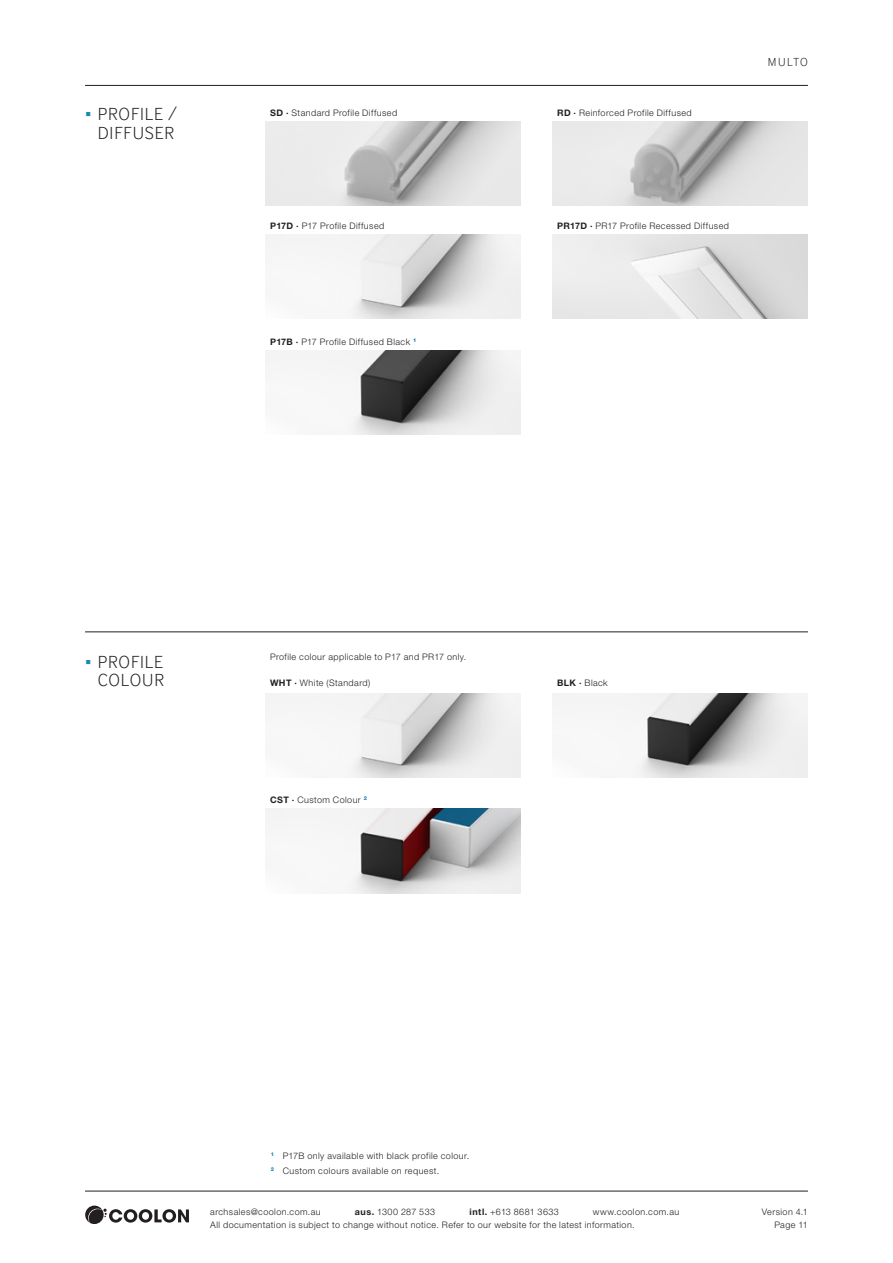
<style>
.page{position:relative;width:893px;height:1263px;background:#fff}
.page>*{position:absolute;margin:0;border:0;box-sizing:border-box;transform-origin:0 0}
.t1{font:300 18px/18.8px "Inter Face";letter-spacing:.05em;color:#231f20;text-align:center}
.t2{font:300 12px "Inter Face";letter-spacing:.105em;color:#231f20}
.bodycopy{font:300 9px/12.8px "Helvetica Neue LT Std";letter-spacing:.05em;color:#231f20;text-align:right}
.bodycopy-2{font:800 5.25px "Helvetica Neue LT Std";color:#1a89ae}
.s1{font-family:"Arial Narrow";font-weight:400;color:#1a89ae}
.s2{font-weight:700}
</style>
<div class="page">
<svg style="left:85px;top:1205px;width:104px;height:19px"></svg>
<hr style="left:85px;top:1191px;width:723px;height:1px;background:#231f20">
<hr style="left:85px;top:85px;width:723px;height:1px;background:#231f20">
<hr style="left:85px;top:631px;width:723px;height:1px;background:#231f20">
<img style="left:266px;top:693px;width:255px;height:84px">
<img style="left:266px;top:809px;width:255px;height:84px">
<img style="left:553px;top:693px;width:255px;height:84px">
<img style="left:266px;top:121px;width:255px;height:85px">
<img style="left:266px;top:235px;width:255px;height:84px">
<img style="left:266px;top:350px;width:255px;height:85px">
<img style="left:553px;top:121px;width:255px;height:85px">
<img style="left:553px;top:235px;width:255px;height:84px">
<p class="t1" style="left:85px;top:105px;width:93px"><span class="s1">▪</span> PROFILE /<br>DIFFUSER</p>
<p class="bodycopy" style="left:270px;top:106px;width:129px"><span class="s2">SD ·</span> Standard Profile Diffused</p>
<p class="bodycopy" style="left:270px;top:219px;width:116px"><span class="s2">P17D ·</span> P17 Profile Diffused</p>
<p class="bodycopy" style="left:270px;top:335px;width:148px"><span class="s2">P17B ·</span> P17 Profile Diffused Black <sup>1</sup></p>
<p class="bodycopy" style="left:557px;top:106px;width:136px"><span class="s2">RD ·</span> Reinforced Profile Diffused</p>
<h2 class="t2" style="left:768px;top:55px;width:42px">MULTO</h2>
<p class="bodycopy" style="left:557px;top:219px;width:173px"><span class="s2">PR17D ·</span> PR17 Profile Recessed Diffused</p>
<p class="t1" style="left:85px;top:652px;width:81px;text-align:right"><span class="s1">▪</span> PROFILE<br>COLOUR</p>
<p class="bodycopy" style="left:270px;top:650px;width:198px">Profile colour applicable to P17 and PR17 only.</p>
<p class="bodycopy" style="left:270px;top:676px;width:102px"><span class="s2">WHT ·</span> White (Standard)</p>
<p class="bodycopy" style="left:557px;top:676px;width:52px"><span class="s2">BLK ·</span> Black</p>
<p class="bodycopy" style="left:270px;top:793px;width:99px"><span class="s2">CST ·</span> Custom Colour <sup>2</sup></p>
<p class="bodycopy-2" style="left:271px;top:1151px;width:5px">1</p>
<p class="bodycopy" style="left:283px;top:1149px;width:188px">P17B only available with black profile colour.</p>
<p class="bodycopy-2" style="left:271px;top:1166px;width:5px">2</p>
<p class="bodycopy" style="left:283px;top:1164px;width:158px">Custom colours available on request.</p>
<p class="bodycopy" style="left:210px;top:1205px;width:112px">archsales@coolon.com.au</p>
<p class="bodycopy" style="left:355px;top:1205px;width:82px"><span class="s2">aus.</span> 1300 287 533</p>
<p class="bodycopy" style="left:470px;top:1205px;width:91px"><span class="s2">intl.</span> +613 8681 3633</p>
<p class="bodycopy" style="left:210px;top:1205px;width:471px;text-align:left;text-indent:383px">www.coolon.com.au<br>All documentation is subject to change without notice. Refer to our website for the latest information.</p>
<p class="bodycopy" style="left:762px;top:1206px;width:48px">Version 4.1<br>Page 11</p>
</div>
